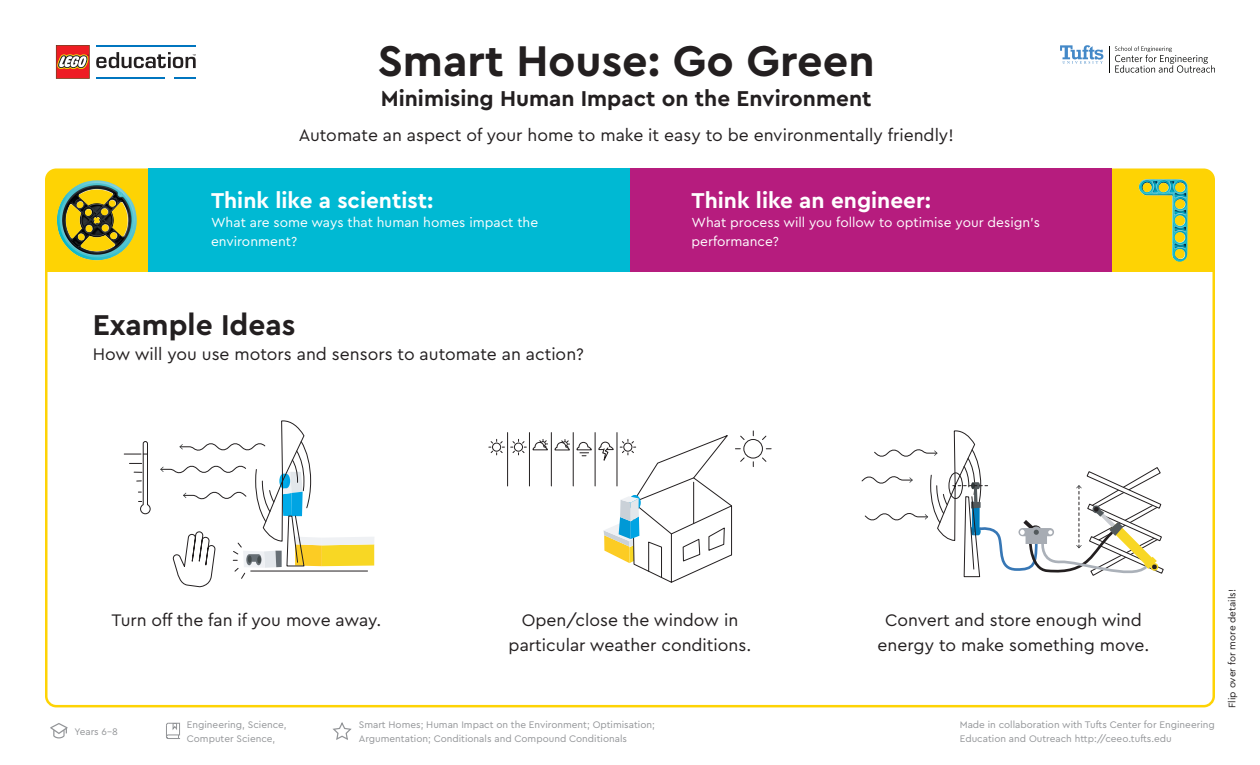
<style>
.page{position:relative;width:1260px;height:765px;background:#fff}
.page>*{position:absolute;margin:0;border:0;box-sizing:border-box;transform-origin:0 0}
.Headline{font:700 45px "Cera Pro";color:#231f20}
._3_TITLES{font:700 30px "Cera Pro";color:#231f20}
.Header_1_-_White{font:700 22.5px "Cera Pro";color:#fff}
.Subheader_1{font:700 22.5px "Cera Pro";color:#231f20}
.body_black_copy_2{font:17.5px/24.5px "Cera Pro";color:#231f20;text-align:center}
.Body_1{font:17.5px "Cera Pro";color:#231f20}
.body_White_copy{font:13.75px/19.2px "Cera Pro";color:#fff}
.Body_Copy_2_black_le{font:10px/13.8px "Cera Pro";color:#939598}
.Body_Cop_2_black_rig{font:10px "Cera Pro";color:#231f20}
</style>
<div class="page">
<hr style="left:96px;top:45px;width:100px;height:1px;background:#0075bf">
<hr style="left:96px;top:77px;width:69px;height:2px;background:#0075bf">
<hr style="left:174px;top:77px;width:22px;height:2px;background:#0075bf">
<svg style="left:96px;top:52px;width:100px;height:16px"></svg>
<svg style="left:56px;top:45px;width:34px;height:34px"></svg>
<div style="left:45px;top:168px;width:104px;height:104px;background:#fed304"></div>
<img style="left:57px;top:180px;width:81px;height:81px">
<svg style="left:1060px;top:45px;width:43px;height:19px"></svg>
<svg style="left:1109px;top:46px;width:106px;height:27px"></svg>
<svg style="left:50px;top:723px;width:18px;height:15px"></svg>
<svg style="left:166px;top:722px;width:14px;height:17px"></svg>
<svg style="left:333px;top:722px;width:19px;height:18px"></svg>
<div style="left:1112px;top:168px;width:103px;height:104px;background:#fed304"></div>
<img style="left:1138px;top:179px;width:50px;height:84px">
<div style="left:630px;top:168px;width:482px;height:104px;background:#b61c7e"></div>
<div style="left:149px;top:168px;width:481px;height:104px;background:#00b9d3"></div>
<svg style="left:861px;top:430px;width:303px;height:148px"></svg>
<svg style="left:124px;top:441px;width:27px;height:73px"></svg>
<svg style="left:160px;top:420px;width:214px;height:168px"></svg>
<svg style="left:489px;top:439px;width:15px;height:16px"></svg>
<hr style="left:507px;top:433px;width:1px;height:53px;background:#231f20">
<svg style="left:511px;top:439px;width:15px;height:16px"></svg>
<hr style="left:529px;top:433px;width:1px;height:53px;background:#231f20">
<hr style="left:551px;top:433px;width:1px;height:53px;background:#231f20">
<hr style="left:573px;top:433px;width:1px;height:53px;background:#231f20">
<hr style="left:595px;top:433px;width:1px;height:53px;background:#231f20">
<hr style="left:617px;top:433px;width:1px;height:53px;background:#231f20">
<div style="left:744px;top:439px;width:19px;height:19px;border:1px solid #231f20;border-radius:50%"></div>
<svg style="left:762px;top:435px;width:5px;height:5px"></svg>
<svg style="left:532px;top:439px;width:16px;height:12px"></svg>
<svg style="left:554px;top:439px;width:16px;height:12px"></svg>
<svg style="left:576px;top:442px;width:16px;height:14px"></svg>
<svg style="left:598px;top:434px;width:147px;height:149px"></svg>
<p class="Headline" style="left:378px;top:31px;width:498px">Smart House: Go Green</p>
<p class="Subheader_1" style="left:381px;top:84px;width:492px">Minimising Human Impact on the Environment</p>
<p class="Body_1" style="left:299px;top:124px;width:657px">Automate an aspect of your home to make it easy to be environmentally friendly!</p>
<p class="Header_1_-_White" style="left:211px;top:185px;width:224px">Think like a scientist:</p>
<p class="body_White_copy" style="left:211px;top:212px;width:329px">What are some ways that human homes impact the environment?</p>
<p class="_3_TITLES" style="left:93px;top:305px;width:204px">Example Ideas</p>
<p class="body_black_copy_2" style="left:93px;top:341px;width:493px">How will you use motors and sensors to automate an action?</p>
<p class="Header_1_-_White" style="left:692px;top:185px;width:241px">Think like an engineer:</p>
<p class="body_White_copy" style="left:692px;top:212px;width:350px">What process will you follow to optimise your design’s performance?</p>
<p class="body_black_copy_2" style="left:112px;top:607px;width:271px">Turn off the fan if you move away.</p>
<p class="body_black_copy_2" style="left:509px;top:607px;width:244px">Open/close the window in particular weather conditions.</p>
<p class="body_black_copy_2" style="left:878px;top:607px;width:273px">Convert and store enough wind energy to make something move.</p>
<p class="Body_Copy_2_black_le" style="left:74px;top:724px;width:45px">Years 6-8</p>
<p class="Body_Copy_2_black_le" style="left:187px;top:717px;width:101px">Engineering, Science,<br>Computer Science,</p>
<p class="Body_Copy_2_black_le" style="left:960px;top:717px;width:257px">Made in collaboration with Tufts Center for Engineering</p>
<p class="Body_Copy_2_black_le" style="left:359px;top:717px;width:298px">Smart Homes; Human Impact on the Environment; Optimisation;</p>
<p class="Body_Copy_2_black_le" style="left:359px;top:731px;width:270px">Argumentation; Conditionals and Compound Conditionals</p>
<p class="Body_Copy_2_black_le" style="left:960px;top:731px;width:213px">Education and Outreach http://ceeo.tufts.edu</p>
<p class="Body_Cop_2_black_rig" style="left:1226px;top:708px;width:120px;rotate:-90deg">Flip over for more details!</p>
</div>
